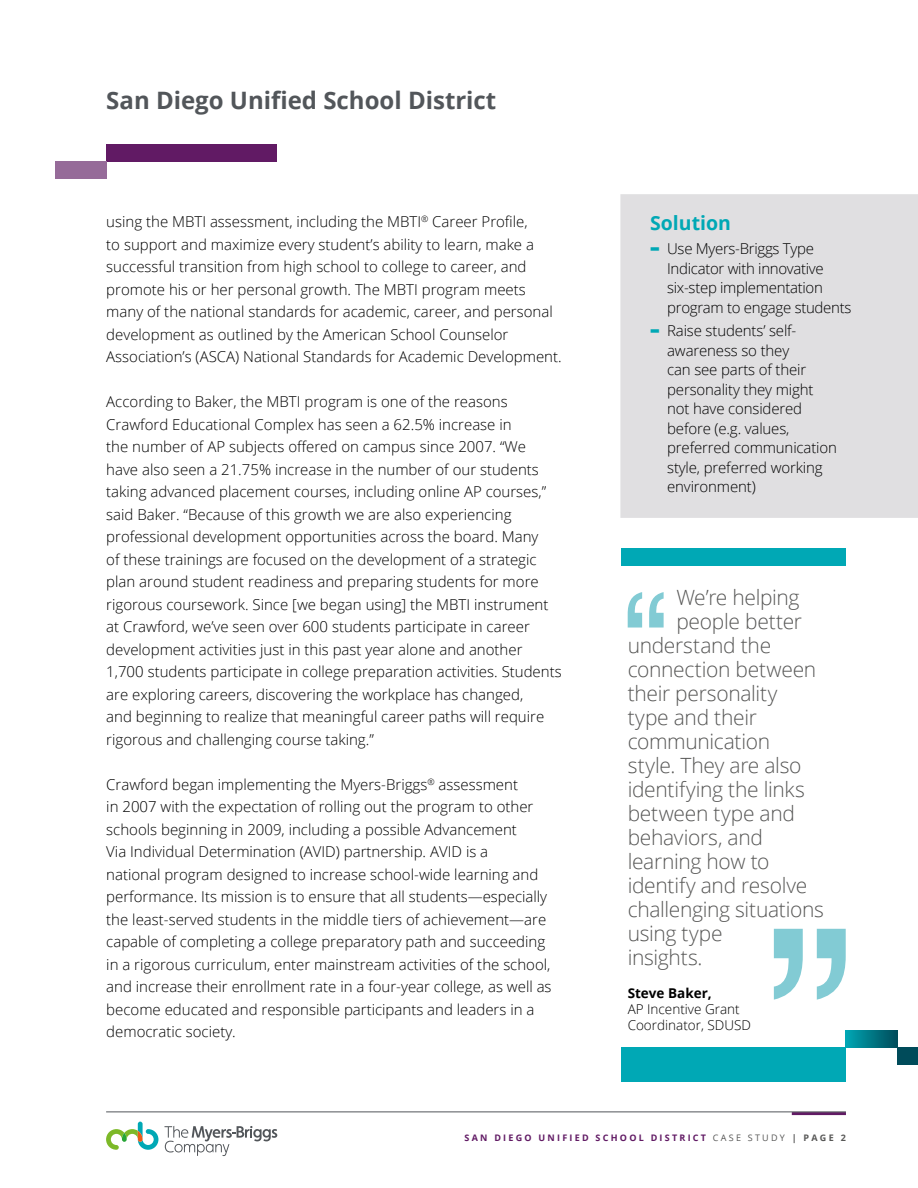
<style>
.page{position:relative;width:918px;height:1188px;background:#fff}
.page>*{position:absolute;margin:0;border:0;box-sizing:border-box;transform-origin:0 0}
.t1{font:700 24px "Open Sans";color:#52565a}
.t2{font:300 21px "Open Sans";letter-spacing:-.015em;color:#575756}
.t3{font:700 19.5px "Open Sans";color:#00a8b5}
.t4{font:300 15px/22.5px "Open Sans";color:#000}
.t5{font:300 15px/19.5px "Open Sans";letter-spacing:-.02em;color:#000}
.t6{font:300 13.5px/16.2px "Open Sans";color:#000}
.t7{font:700 13.5px "Open Sans";color:#000}
.t8{font:700 9px "Open Sans";letter-spacing:.25em;color:#611a64}
.s1{font-weight:800;font-size:22.5px;color:#00a8b5}
.s2{font-weight:400;color:#575756}
.s3{color:#575756}
</style>
<div class="page">
<hr style="left:792px;top:1112px;width:54px;height:3px;background:#611a64">
<hr style="left:106px;top:1112px;width:740px;height:1px;background:#52565a">
<svg style="left:106px;top:1122px;width:52px;height:28px"></svg>
<svg style="left:164px;top:1126px;width:113px;height:30px"></svg>
<div style="left:620px;top:194px;width:298px;height:324px;background:#e0dfe1"></div>
<div style="left:106px;top:144px;width:170px;height:17px;background:#611a64"></div>
<div style="left:55px;top:161px;width:51px;height:17px;background:#966b99"></div>
<div style="left:621px;top:549px;width:225px;height:17px;background:#00a8b5"></div>
<svg style="left:774px;top:929px;width:72px;height:71px"></svg>
<svg style="left:628px;top:592px;width:36px;height:36px"></svg>
<div style="left:621px;top:1047px;width:225px;height:34px;background:#00a8b5"></div>
<div style="left:846px;top:1030px;width:51px;height:17px;background:linear-gradient(to right,#00a5b3,#004c5a)"></div>
<div style="left:897px;top:1047px;width:21px;height:17px;background:#004b5a"></div>
<h1 class="t1" style="left:106px;top:83px;width:392px">San Diego Unified School District</h1>
<p class="t4" style="left:106px;top:210px;width:457px">using the MBTI assessment, including the MBTI<sup>®</sup> Career Profile,<br>to support and maximize every student’s ability to learn, make a successful transition from high school to college to career, and promote his or her personal growth. The MBTI program meets many of the national standards for academic, career, and personal development as outlined by the American School Counselor Association’s (ASCA) National Standards for Academic Development.</p>
<p class="t4" style="left:106px;top:390px;width:457px">According to Baker, the MBTI program is one of the reasons Crawford Educational Complex has seen a 62.5% increase in<br>the number of AP subjects offered on campus since 2007. “We have also seen a 21.75% increase in the number of our students taking advanced placement courses, including online AP courses,” said Baker. “Because of this growth we are also experiencing professional development opportunities across the board. Many<br>of these trainings are focused on the development of a strategic plan around student readiness and preparing students for more rigorous coursework. Since [we began using] the MBTI instrument at Crawford, we’ve seen over 600 students participate in career development activities just in this past year alone and another 1,700 students participate in college preparation activities. Students are exploring careers, discovering the workplace has changed,<br>and beginning to realize that meaningful career paths will require rigorous and challenging course taking.”</p>
<p class="t4" style="left:106px;top:773px;width:447px">Crawford began implementing the Myers-Briggs<sup>®</sup> assessment<br>in 2007 with the expectation of rolling out the program to other schools beginning in 2009, including a possible Advancement<br>Via Individual Determination (AVID) partnership. AVID is a<br>national program designed to increase school-wide learning and performance. Its mission is to ensure that all students—especially the least-served students in the middle tiers of achievement—are capable of completing a college preparatory path and succeeding in a rigorous curriculum, enter mainstream activities of the school, and increase their enrollment rate in a four-year college, as well as become educated and responsible participants and leaders in a democratic society.</p>
<h3 class="t3" style="left:650px;top:210px;width:82px">Solution</h3>
<p class="t5" style="left:667px;top:239px;width:186px;text-indent:-17px"><span class="s1">-</span> Use Myers-Briggs Type<br>Indicator with innovative six-step implementation program to engage students</p>
<p class="t4" style="left:667px;top:321px;width:171px;line-height:19.5px;text-indent:-17px"><span class="s1">-</span> Raise students’ self&shy;awareness so they<br>can see parts of their personality they might not have considered before (e.g. values, preferred communication style, preferred working environment)</p>
<h2 class="t2" style="left:676px;top:583px;width:125px">We’re helping</h2>
<h2 class="t2" style="left:676px;top:607px;width:127px">people better</h2>
<h2 class="t2" style="left:628px;top:631px;width:145px">understand the</h2>
<h2 class="t2" style="left:628px;top:655px;width:190px">connection between</h2>
<h2 class="t2" style="left:628px;top:679px;width:151px">their personality</h2>
<h2 class="t2" style="left:628px;top:703px;width:131px">type and their</h2>
<h2 class="t2" style="left:628px;top:727px;width:144px">communication</h2>
<h2 class="t2" style="left:628px;top:751px;width:175px">style. They are also</h2>
<h2 class="t2" style="left:628px;top:775px;width:179px">identifying the links</h2>
<h2 class="t2" style="left:628px;top:799px;width:169px">between type and</h2>
<h2 class="t2" style="left:628px;top:823px;width:137px">behaviors, and</h2>
<h2 class="t2" style="left:628px;top:847px;width:143px">learning how to</h2>
<h2 class="t2" style="left:628px;top:871px;width:181px">identify and resolve</h2>
<h2 class="t2" style="left:628px;top:895px;width:198px">challenging situations</h2>
<h2 class="t2" style="left:628px;top:919px;width:96px">using type</h2>
<h2 class="t2" style="left:628px;top:943px;width:76px">insights.</h2>
<p class="t7" style="left:628px;top:983px;width:86px">Steve Baker,</p>
<p class="t6" style="left:628px;top:1001px;width:125px">AP Incentive Grant<br>Coordinator, SDUSD</p>
<p class="t8" style="left:465px;top:1131px;width:383px">San Diego Unified School District <span class="s2">CASE STUDY</span> <span class="s3">| PAGE 2</span></p>
</div>
